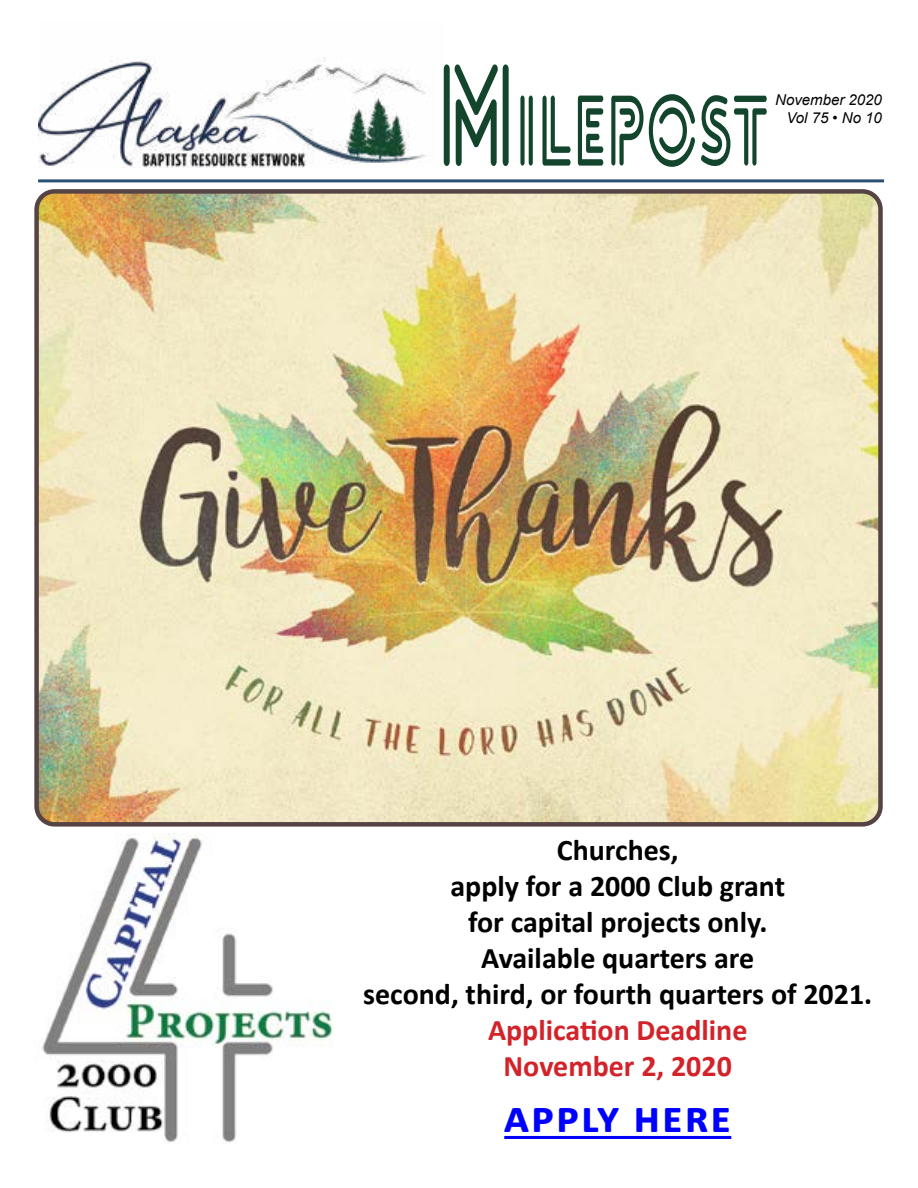
<style>
.page{position:relative;width:918px;height:1188px;background:#fff}
.page>*{position:absolute;margin:0;border:0;box-sizing:border-box;transform-origin:0 0}
.t1{font:700 95.25px "Lovelo Line";letter-spacing:-.005em;color:#13452c;scale:.65 1}
.t2{font:700 46.5px "Calibri";letter-spacing:.04em;color:#00f}
.t3{font:700 30px/36px "Calibri";color:#000;text-align:center}
.t4{font:700 30px/36px "Calibri";color:#d2232a;text-align:center}
.t5{font:italic 15px/18px "Arial";color:#000;text-align:right}
.s1{font-size:136.2px}
</style>
<div class="page">
<img style="left:38px;top:57px;width:388px;height:111px">
<hr style="left:38px;top:179px;width:846px;height:3px;background:#295074">
<img style="left:40px;top:195px;width:837px;height:626px">
<div style="left:34px;top:189px;width:849px;height:638px;border:5px solid #564445;border-radius:18px"></div>
<img style="left:41px;top:833px;width:292px;height:309px">
<hr style="left:504px;top:1136px;width:227px;height:3px;background:#00f">
<h1 class="t1" style="left:437px;top:76px;width:512px"><span class="s1">M</span>ILEPOST</h1>
<p class="t5" style="left:775px;top:91px;width:108px">November 2020<br>Vol 75 • No 10</p>
<p class="t3" style="left:363px;top:835px;width:510px">Churches,<br>apply for a 2000 Club grant<br>for capital projects only.<br>Available quarters are<br>second, third, or fourth quarters of 2021.</p>
<p class="t4" style="left:488px;top:1012px;width:261px">Application Deadline<br>November 2, 2020</p>
<h2 class="t2" style="left:504px;top:1084px;width:229px">apply here</h2>
</div>
